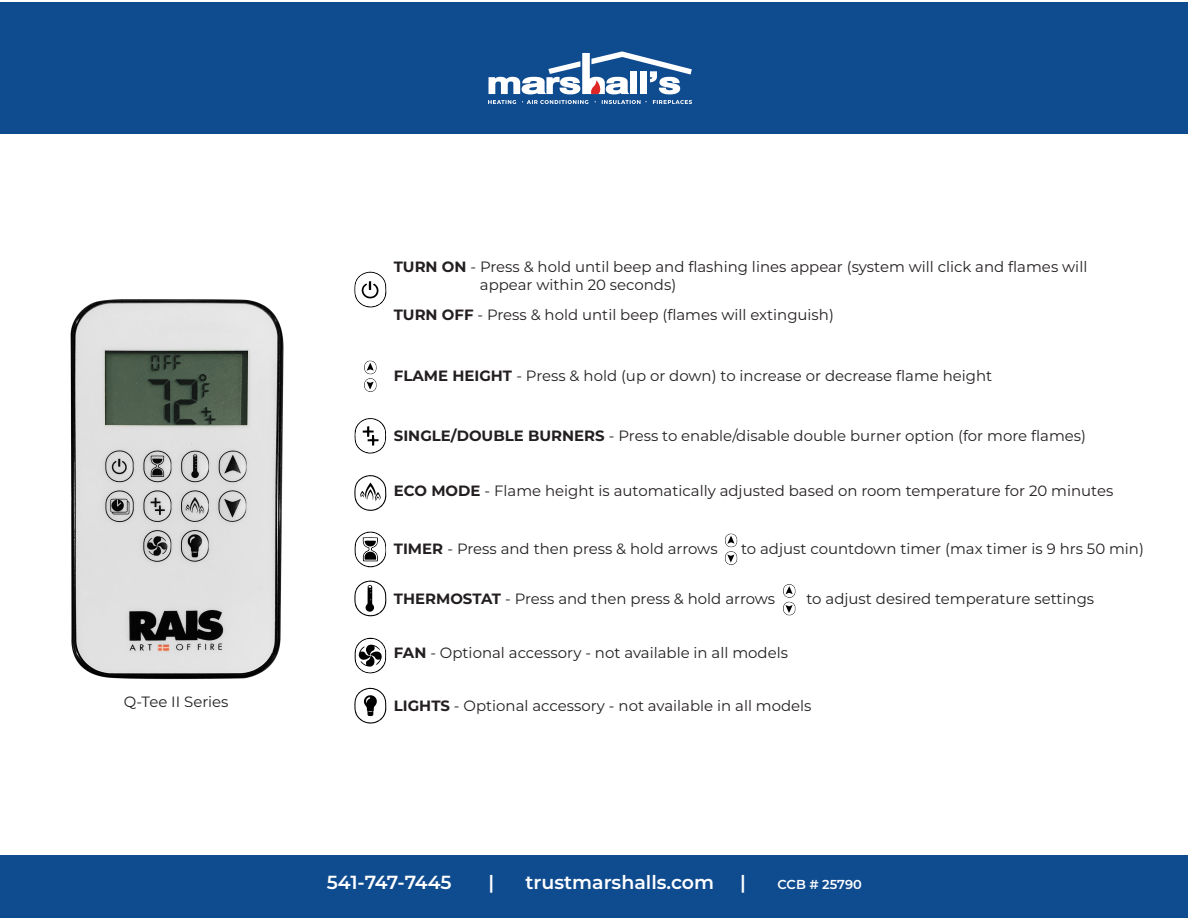
<style>
.page{position:relative;width:1188px;height:918px;background:#fff}
.page>*{position:absolute;margin:0;border:0;box-sizing:border-box;transform-origin:0 0}
.t1{font:600 18.9px "Montserrat";color:#fff}
.t2{font:600 18.9px "Montserrat";letter-spacing:-.025em;color:#fff}
.t3{font:14.85px/17.9px "Montserrat";color:#231f20}
.t4{font:600 12.9px "Montserrat";color:#fff}
.s1{font-weight:700}
</style>
<div class="page">
<div style="left:0;top:855px;width:1188px;height:63px;background:#0f4b8f"></div>
<img style="left:70px;top:299px;width:214px;height:381px">
<svg style="left:364px;top:360px;width:12px;height:32px"></svg>
<svg style="left:783px;top:584px;width:12px;height:32px"></svg>
<svg style="left:354px;top:637px;width:32px;height:37px"></svg>
<svg style="left:354px;top:687px;width:32px;height:37px"></svg>
<svg style="left:354px;top:580px;width:32px;height:37px"></svg>
<svg style="left:354px;top:271px;width:32px;height:37px"></svg>
<svg style="left:355px;top:531px;width:31px;height:37px"></svg>
<svg style="left:355px;top:418px;width:31px;height:36px"></svg>
<svg style="left:354px;top:475px;width:32px;height:36px"></svg>
<svg style="left:725px;top:533px;width:12px;height:32px"></svg>
<div style="left:0;top:2px;width:1188px;height:132px;background:#0f4b8f"></div>
<svg style="left:489px;top:51px;width:203px;height:43px"></svg>
<svg style="left:488px;top:100px;width:204px;height:4px"></svg>
<p class="t3" style="left:124px;top:692px;width:106px">Q-Tee II Series</p>
<p class="t3" style="left:480px;top:257px;width:609px;text-indent:-86px"><span class="s1">TURN ON</span> - Press &amp; hold until beep and flashing lines appear (system will click and flames will appear within 20 seconds)</p>
<p class="t3" style="left:394px;top:305px;width:442px"><span class="s1">TURN OFF</span> - Press &amp; hold until beep (flames will extinguish)</p>
<p class="t3" style="left:394px;top:367px;width:600px"><span class="s1">FLAME HEIGHT</span> - Press &amp; hold (up or down) to increase or decrease flame height</p>
<p class="t3" style="left:394px;top:426px;width:694px"><span class="s1">SINGLE/DOUBLE BURNERS</span> - Press to enable/disable double burner option (for more flames)</p>
<p class="t3" style="left:394px;top:481px;width:721px"><span class="s1">ECO MODE</span> - Flame height is automatically adjusted based on room temperature for 20 minutes</p>
<p class="t3" style="left:394px;top:539px;width:325px"><span class="s1">TIMER</span> - Press and then press &amp; hold arrows</p>
<p class="t3" style="left:741px;top:539px;width:404px">to adjust countdown timer (max timer is 9 hrs 50 min)</p>
<p class="t3" style="left:394px;top:589px;width:383px"><span class="s1">THERMOSTAT</span> - Press and then press &amp; hold arrows</p>
<p class="t3" style="left:807px;top:589px;width:289px">to adjust desired temperature settings</p>
<p class="t3" style="left:394px;top:643px;width:396px"><span class="s1">FAN</span> - Optional accessory - not available in all models</p>
<p class="t3" style="left:394px;top:696px;width:419px"><span class="s1">LIGHTS</span> - Optional accessory - not available in all models</p>
<p class="t2" style="left:327px;top:869px;width:126px">541-747-7445</p>
<p class="t1" style="left:488px;top:869px;width:7px">|</p>
<p class="t1" style="left:526px;top:869px;width:190px">trustmarshalls.com</p>
<p class="t1" style="left:740px;top:869px;width:7px">|</p>
<p class="t4" style="left:777px;top:875px;width:86px">CCB # 25790</p>
</div>
